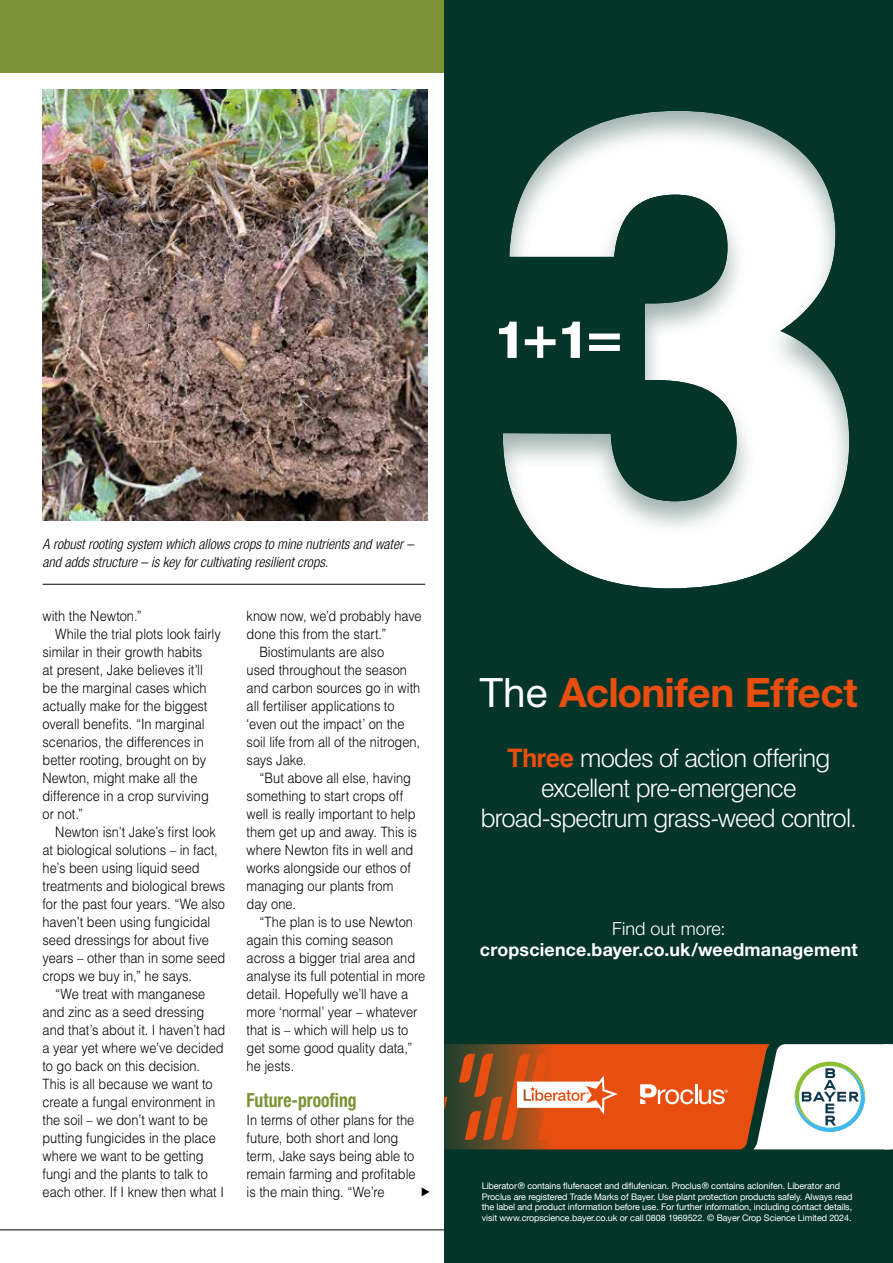
<style>
.page{position:relative;width:893px;height:1263px;background:#fff}
.page>*{position:absolute;margin:0;border:0;box-sizing:border-box;transform-origin:0 0}
.t1{font:800 655.05px "Swiss 721";color:#fff}
.t2{font:800 52.65px "Swiss 721";color:#fff}
.t3{font:700 40.5px "Helvetica Neue LT Std";letter-spacing:-.015em;color:#e94e0f}
.t4{font:300 25.5px/30px "Swiss 721";letter-spacing:-.03em;color:#fff;text-align:center}
.t5{font:700 condensed 19.5px "Helvetica Neue LT Std";color:#7b9334;scale:.9 1}
.t6{font:700 18px "Helvetica Neue LT Std";letter-spacing:.01em;color:#fff}
.t7{font:300 18px "Helvetica Neue LT Std";color:#fff}
.t8{font:300 14.25px/18px "Helvetica LT Std";color:#000;scale:.9 1}
.t9{font:italic 300 condensed 14.25px/18px "Helvetica Neue LT Std";color:#000}
.t10{font:9px/10.5px "Helvetica Neue";letter-spacing:-.01em;color:#fff}
.s1{font-weight:400;color:#fff}
.s2{font-weight:700;color:#e94e0f}
</style>
<div class="page">
<hr style="left:0;top:1229px;width:622px;height:1px;background:#000">
<div style="left:0;top:0;width:893px;height:72px;background:#7b9334"></div>
<img style="left:43px;top:90px;width:384px;height:431px">
<hr style="left:43px;top:584px;width:382px;height:1px;background:#000">
<div style="left:444px;top:0;width:449px;height:1263px;background:#053529"></div>
<svg style="left:444px;top:1044px;width:449px;height:105px;background:#cf835e"></svg>
<p class="t9" style="left:43px;top:535px;width:373px">A robust rooting system which allows crops to mine nutrients and water – and adds structure – is key for cultivating resilient crops.</p>
<p class="t8" style="left:43px;top:607px;width:112px">with the Newton.”</p>
<p class="t8" style="left:55px;top:625px;width:185px">While the trial plots look fairly</p>
<p class="t8" style="left:43px;top:643px;width:179px">similar in their growth habits</p>
<p class="t8" style="left:43px;top:661px;width:180px">at present, Jake believes it’ll</p>
<p class="t8" style="left:43px;top:679px;width:184px">be the marginal cases which</p>
<p class="t8" style="left:43px;top:697px;width:185px">actually make for the biggest</p>
<p class="t8" style="left:43px;top:715px;width:182px">overall benefits. “In marginal</p>
<p class="t8" style="left:43px;top:733px;width:181px">scenarios, the differences in</p>
<p class="t8" style="left:43px;top:751px;width:183px">better rooting, brought on by</p>
<p class="t8" style="left:43px;top:769px;width:174px">Newton, might make all the</p>
<p class="t8" style="left:43px;top:787px;width:186px">difference in a crop surviving</p>
<p class="t8" style="left:43px;top:805px;width:47px">or not.”</p>
<p class="t8" style="left:55px;top:823px;width:180px">Newton isn’t Jake’s first look</p>
<p class="t8" style="left:43px;top:841px;width:196px">at biological solutions – in fact,</p>
<p class="t8" style="left:43px;top:859px;width:176px">he’s been using liquid seed</p>
<p class="t8" style="left:43px;top:877px;width:205px">treatments and biological brews</p>
<p class="t8" style="left:43px;top:895px;width:204px">for the past four years. “We also</p>
<p class="t8" style="left:43px;top:913px;width:188px">haven’t been using fungicidal</p>
<p class="t8" style="left:43px;top:931px;width:186px">seed dressings for about five</p>
<p class="t8" style="left:43px;top:949px;width:205px">years – other than in some seed</p>
<p class="t8" style="left:43px;top:967px;width:168px">crops we buy in,” he says.</p>
<p class="t8" style="left:55px;top:985px;width:168px">“We treat with manganese</p>
<p class="t8" style="left:43px;top:1003px;width:181px">and zinc as a seed dressing</p>
<p class="t8" style="left:43px;top:1021px;width:205px">and that’s about it. I haven’t had</p>
<p class="t8" style="left:43px;top:1039px;width:203px">a year yet where we’ve decided</p>
<p class="t8" style="left:43px;top:1057px;width:177px">to go back on this decision.</p>
<p class="t8" style="left:43px;top:1075px;width:191px">This is all because we want to</p>
<p class="t8" style="left:43px;top:1093px;width:193px">create a fungal environment in</p>
<p class="t8" style="left:43px;top:1111px;width:185px">the soil – we don’t want to be</p>
<p class="t8" style="left:43px;top:1129px;width:194px">putting fungicides in the place</p>
<p class="t8" style="left:43px;top:1147px;width:180px">where we want to be getting</p>
<p class="t8" style="left:43px;top:1165px;width:185px">fungi and the plants to talk to</p>
<p class="t8" style="left:43px;top:1183px;width:203px">each other. If I knew then what I</p>
<p class="t8" style="left:247px;top:607px;width:196px">know now, we’d probably have</p>
<p class="t8" style="left:247px;top:625px;width:157px">done this from the start.”</p>
<p class="t8" style="left:259px;top:643px;width:140px">Biostimulants are also</p>
<p class="t8" style="left:247px;top:661px;width:180px">used throughout the season</p>
<p class="t8" style="left:247px;top:679px;width:195px">and carbon sources go in with</p>
<p class="t8" style="left:247px;top:697px;width:166px">all fertiliser applications to</p>
<p class="t8" style="left:247px;top:715px;width:177px">‘even out the impact’ on the</p>
<p class="t8" style="left:247px;top:733px;width:194px">soil life from all of the nitrogen,</p>
<p class="t8" style="left:247px;top:751px;width:68px">says Jake.</p>
<p class="t8" style="left:259px;top:769px;width:170px">“But above all else, having</p>
<p class="t8" style="left:247px;top:787px;width:176px">something to start crops off</p>
<p class="t8" style="left:247px;top:805px;width:189px">well is really important to help</p>
<p class="t8" style="left:247px;top:823px;width:191px">them get up and away. This is</p>
<p class="t8" style="left:247px;top:841px;width:187px">where Newton fits in well and</p>
<p class="t8" style="left:247px;top:859px;width:184px">works alongside our ethos of</p>
<p class="t8" style="left:247px;top:877px;width:165px">managing our plants from</p>
<p class="t8" style="left:247px;top:895px;width:57px">day one.</p>
<p class="t8" style="left:259px;top:913px;width:172px">“The plan is to use Newton</p>
<p class="t8" style="left:247px;top:931px;width:164px">again this coming season</p>
<p class="t8" style="left:247px;top:949px;width:189px">across a bigger trial area and</p>
<p class="t8" style="left:247px;top:967px;width:200px">analyse its full potential in more</p>
<p class="t8" style="left:247px;top:985px;width:181px">detail. Hopefully we’ll have a</p>
<p class="t8" style="left:247px;top:1003px;width:191px">more ‘normal’ year – whatever</p>
<p class="t8" style="left:247px;top:1021px;width:181px">that is – which will help us to</p>
<p class="t8" style="left:247px;top:1039px;width:186px">get some good quality data,”</p>
<p class="t8" style="left:247px;top:1057px;width:54px">he jests.</p>
<h3 class="t5" style="left:247px;top:1088px;width:124px">Future-proofing</h3>
<p class="t8" style="left:247px;top:1111px;width:189px">In terms of other plans for the future, both short and long term, Jake says being able to remain farming and profitable is the main thing. “We’re</p>
<h1 class="t1" style="left:485px;top:-56px;width:387px">3</h1>
<h2 class="t2" style="left:494px;top:307px;width:134px">1+1=</h2>
<h3 class="t3" style="left:480px;top:667px;width:379px"><span class="s1">The</span> Aclonifen Effect</h3>
<h3 class="t4" style="left:481px;top:742px;width:377px"><span class="s2">Three</span> modes of action offering excellent pre-emergence broad-spectrum grass-weed control.</h3>
<p class="t7" style="left:612px;top:918px;width:115px">Find out more:</p>
<p class="t6" style="left:480px;top:939px;width:379px">cropscience.bayer.co.uk/weedmanagement</p>
<p class="t10" style="left:482px;top:1181px;width:372px">Liberator® contains flufenacet and diflufenican. Proclus® contains aclonifen. Liberator and Proclus are registered Trade Marks of Bayer. Use plant protection products safely. Always read the label and product information before use. For further information, including contact details, visit www.cropscience.bayer.co.uk or call 0808 1969522. © Bayer Crop Science Limited 2024.</p>
</div>
